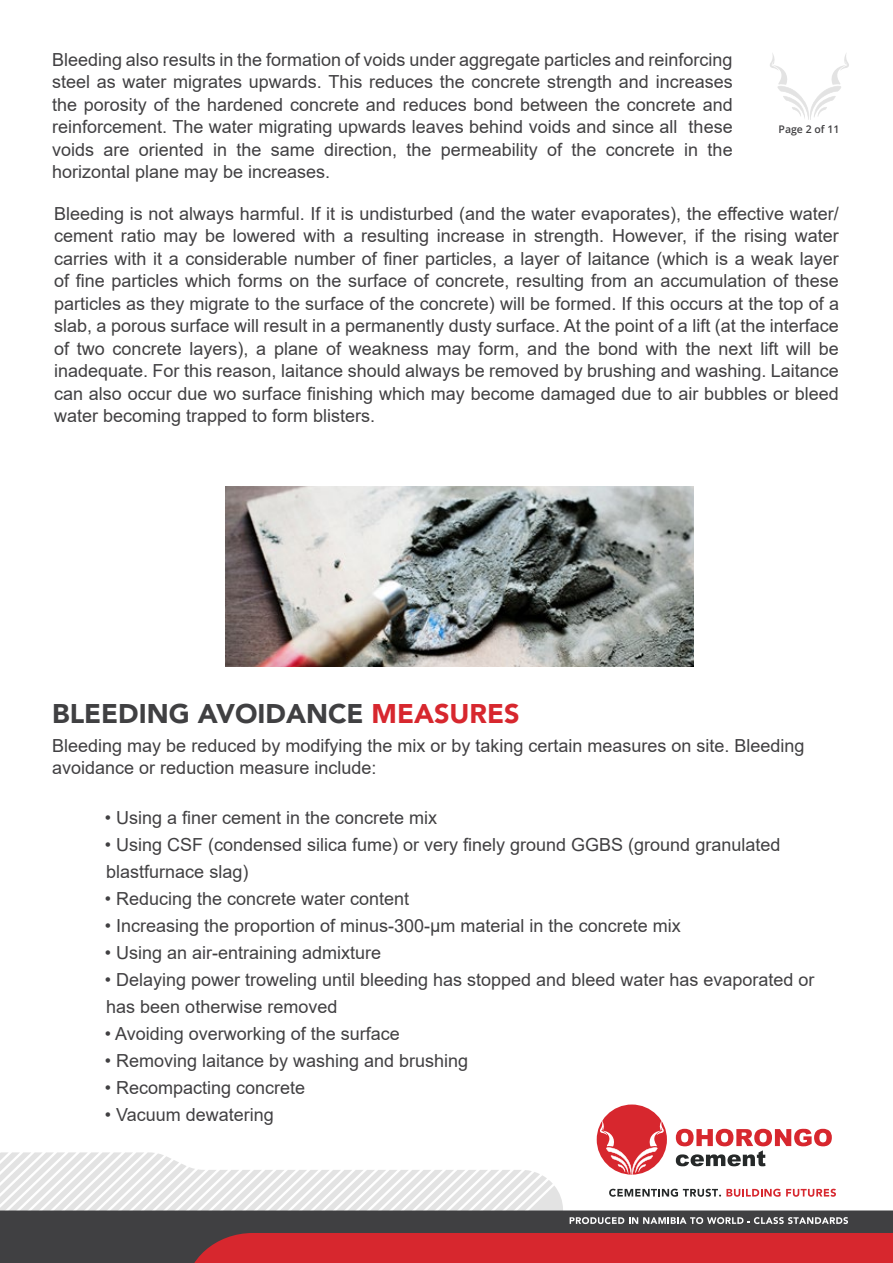
<style>
.page{position:relative;width:893px;height:1263px;background:#fff}
.page>*{position:absolute;margin:0;border:0;box-sizing:border-box;transform-origin:0 0}
.t1{font:900 27px "Avenir";color:#404042}
.t2{font:18px/22.5px "Arial";color:#414042}
.t3{font:600 10.5px "Open Sans";color:#414042}
.s1{color:#d7272e}
</style>
<div class="page">
<svg style="left:770px;top:53px;width:79px;height:67px"></svg>
<div style="left:597px;top:1104px;width:70px;height:70px;background:#d7272e;border-radius:50%"></div>
<svg style="left:0;top:1120px;width:893px;height:143px"></svg>
<img style="left:225px;top:486px;width:468px;height:180px">
<p class="t2" style="left:52px;top:48px;width:682px;text-align:justify">Bleeding also results in the formation of voids under aggregate particles and reinforcing steel as water migrates upwards. This reduces the concrete strength and increases the porosity of the hardened concrete and reduces bond between the concrete and reinforcement. The water migrating upwards leaves behind voids and since all these voids are oriented in the same direction, the permeability of the concrete in the horizontal plane may be increases.</p>
<p class="t3" style="left:778px;top:122px;width:62px">Page 2 of 11</p>
<p class="t2" style="left:54px;top:202px;width:786px;text-align:justify">Bleeding is not always harmful. If it is undisturbed (and the water evaporates), the effective water/ cement ratio may be lowered with a resulting increase in strength. However, if the rising water carries with it a considerable number of finer particles, a layer of laitance (which is a weak layer of fine particles which forms on the surface of concrete, resulting from an accumulation of these particles as they migrate to the surface of the concrete) will be formed. If this occurs at the top of a slab, a porous surface will result in a permanently dusty surface. At the point of a lift (at the interface of two concrete layers), a plane of weakness may form, and the bond with the next lift will be inadequate. For this reason, laitance should always be removed by brushing and washing. Laitance can also occur due wo surface finishing which may become damaged due to air bubbles or bleed water becoming trapped to form blisters.</p>
<h1 class="t1" style="left:52px;top:690px;width:469px">BLEEDING AVOIDANCE <span class="s1">MEASURES</span></h1>
<p class="t2" style="left:52px;top:734px;width:754px">Bleeding may be reduced by modifying the mix or by taking certain measures on site. Bleeding avoidance or reduction measure include:</p>
<p class="t2" style="left:105px;top:806px;width:334px">• Using a finer cement in the concrete mix</p>
<p class="t2" style="left:105px;top:831px;width:677px;line-height:27px">• Using CSF (condensed silica fume) or very finely ground GGBS (ground granulated blastfurnace slag)</p>
<p class="t2" style="left:105px;top:887px;width:306px">• Reducing the concrete water content</p>
<p class="t2" style="left:105px;top:914px;width:577px">• Increasing the proportion of minus-300-μm material in the concrete mix</p>
<p class="t2" style="left:105px;top:941px;width:278px">• Using an air-entraining admixture</p>
<p class="t2" style="left:105px;top:966px;width:711px;line-height:27px">• Delaying power troweling until bleeding has stopped and bleed water has evaporated or has been otherwise removed</p>
<p class="t2" style="left:105px;top:1022px;width:297px">• Avoiding overworking of the surface</p>
<p class="t2" style="left:105px;top:1049px;width:365px">• Removing laitance by washing and brushing</p>
<p class="t2" style="left:105px;top:1076px;width:202px">• Recompacting concrete</p>
<p class="t2" style="left:105px;top:1103px;width:171px">• Vacuum dewatering</p>
</div>
